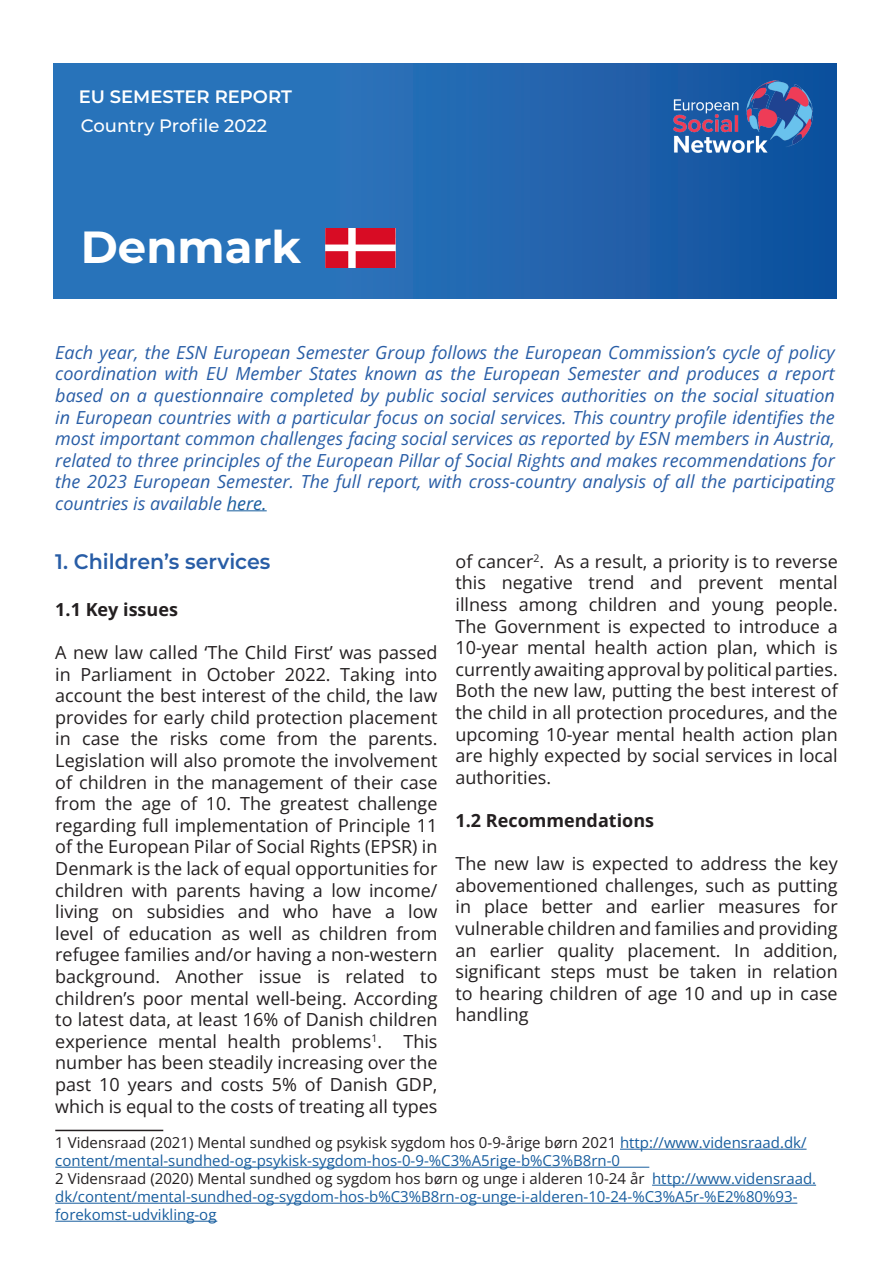
<style>
.page{position:relative;width:893px;height:1263px;background:#fff}
.page>*{position:absolute;margin:0;border:0;box-sizing:border-box;transform-origin:0 0}
.t1{font:700 45px "Montserrat";color:#fff}
.t2{font:600 21px "Montserrat";color:#285da6}
.t3{font:18px/21.6px "Open Sans";color:#231f20;text-align:justify}
.t4{font:italic 18px/21.6px "Open Sans";color:#285da6;text-align:justify}
.t5{font:700 18px "Open Sans";color:#231f20}
.t6{font:500 18px "Montserrat";color:#fff}
.t7{font:600 18px "Montserrat";color:#fff}
.t8{font:15px/18px "Open Sans";color:#175d9e}
.s1{color:#175d9e}
.s2{color:#231f20}
</style>
<div class="page">
<div style="left:53px;top:64px;width:784px;height:234px;background:linear-gradient(to right,#2f7bc1,#1554a0)"></div>
<img style="left:673px;top:81px;width:139px;height:71px">
<hr style="left:55px;top:1130px;width:108px;height:1px;background:#231f20">
<hr style="left:620px;top:1149px;width:186px;height:1px;background:#175d9e">
<hr style="left:55px;top:1167px;width:594px;height:1px;background:#175d9e">
<hr style="left:652px;top:1185px;width:164px;height:1px;background:#175d9e">
<hr style="left:55px;top:1203px;width:742px;height:1px;background:#175d9e">
<hr style="left:55px;top:1221px;width:162px;height:1px;background:#175d9e">
<hr style="left:227px;top:511px;width:40px;height:1px;background:#175d9e">
<img style="left:326px;top:228px;width:69px;height:40px">
<p class="t7" style="left:79px;top:84px;width:215px">EU SEMESTER REPORT</p>
<p class="t6" style="left:81px;top:113px;width:188px">Country Profile 2022</p>
<p class="t1" style="left:81px;top:215px;width:222px">Denmark</p>
<p class="t4" style="left:55px;top:341px;width:781px">Each year, the ESN European Semester Group follows the European Commission’s cycle of policy coordination with EU Member States known as the European Semester and produces a report based on a questionnaire completed by public social services authorities on the social situation in European countries with a particular focus on social services. This country profile identifies the most important common challenges facing social services as reported by ESN members in Austria, related to three principles of the European Pillar of Social Rights and makes recommendations for the 2023 European Semester. The full report, with cross-country analysis of all the participating countries is available <span class="s1">here.</span></p>
<p class="t2" style="left:55px;top:546px;width:217px">1. Children’s services</p>
<p class="t5" style="left:55px;top:597px;width:124px">1.1 Key issues</p>
<p class="t3" style="left:55px;top:641px;width:384px">A new law called ‘The Child First’ was passed in Parliament in October 2022. Taking into account the best interest of the child, the law provides for early child protection placement in case the risks come from the parents.<br>Legislation will also promote the involvement of children in the management of their case from the age of 10. The greatest challenge regarding full implementation of Principle 11 of the European Pilar of Social Rights (EPSR) in Denmark is the lack of equal opportunities for children with parents having a low income/ living on subsidies and who have a low level of education as well as children from refugee families and/or having a non-western background. Another issue is related to children’s poor mental well-being. According to latest data, at least 16% of Danish children experience mental health problems<sup>1</sup>. This number has been steadily increasing over the past 10 years and costs 5% of Danish GDP, which is equal to the costs of treating all types</p>
<p class="t8" style="left:55px;top:1133px;width:753px"><span class="s2">1 Vidensraad (2021) Mental sundhed og psykisk sygdom hos 0-9-årige børn 2021</span> http://www.vidensraad.dk/ content/mental-sundhed-og-psykisk-sygdom-hos-0-9-%C3%A5rige-b%C3%B8rn-0</p>
<p class="t8" style="left:55px;top:1169px;width:762px"><span class="s2">2 Vidensraad (2020) Mental sundhed og sygdom hos børn og unge i alderen 10-24 år</span> http://www.vidensraad. dk/content/mental-sundhed-og-sygdom-hos-b%C3%B8rn-og-unge-i-alderen-10-24-%C3%A5r-%E2%80%93- forekomst-udvikling-og</p>
<p class="t3" style="left:455px;top:550px;width:384px">of cancer<sup>2</sup>. As a result, a priority is to reverse this negative trend and prevent mental illness among children and young people.<br>The Government is expected to introduce a 10-year mental health action plan, which is currently awaiting approval by political parties.<br>Both the new law, putting the best interest of the child in all protection procedures, and the upcoming 10-year mental health action plan are highly expected by social services in local authorities.</p>
<p class="t5" style="left:455px;top:808px;width:200px">1.2 Recommendations</p>
<p class="t3" style="left:455px;top:852px;width:384px">The new law is expected to address the key abovementioned challenges, such as putting in place better and earlier measures for vulnerable children and families and providing an earlier quality placement. In addition, significant steps must be taken in relation to hearing children of age 10 and up in case handling</p>
</div>
